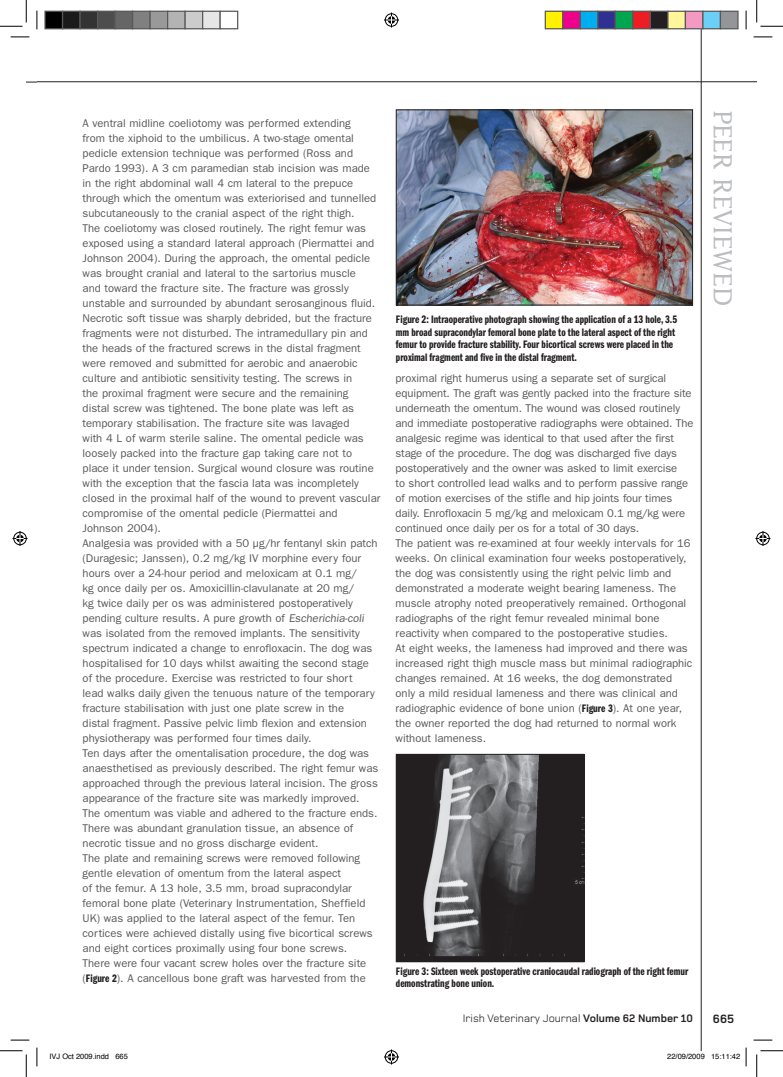
<style>
.page{position:relative;width:783px;height:1077px;background:#fff}
.page>*{position:absolute;margin:0;border:0;box-sizing:border-box;transform-origin:0 0}
.t1{font:25px "Lucida";color:#bcbdc0}
.t2{font:700 12.5px "Foundry Monoline";color:#231f20}
.t3{font:11.25px/15px "Franklin Gothic";color:#57585a}
.t4{font:11.25px/12.5px "Franklin Gothic Demi Cmpr";color:#231f20}
.t5{font:11.25px "Foundry Monoline";color:#231f20}
.t6{font:7.5px "Helvetica";color:#000}
.s1{font-family:"Franklin Gothic Demi Cmpr";color:#231f20}
.s2{font-weight:700}
</style>
<div class="page">
<hr style="left:37px;top:82px;width:719px;height:1px;background:#231f20">
<hr style="left:700px;top:26px;width:1px;height:1024px;background:#231f20">
<img style="left:398px;top:112px;width:292px;height:191px">
<div style="left:396px;top:110px;width:296px;height:195px;border:1px solid #231f20"></div>
<img style="left:398px;top:756px;width:184px;height:204px">
<div style="left:396px;top:754px;width:188px;height:208px;border:1px solid #231f20"></div>
<svg style="left:11px;top:36px;width:18px;height:2px"></svg>
<svg style="left:753px;top:36px;width:19px;height:2px"></svg>
<svg style="left:11px;top:1039px;width:18px;height:1px"></svg>
<svg style="left:753px;top:1039px;width:19px;height:1px"></svg>
<svg style="left:36px;top:11px;width:2px;height:18px"></svg>
<svg style="left:36px;top:1047px;width:2px;height:19px"></svg>
<svg style="left:745px;top:11px;width:1px;height:18px"></svg>
<svg style="left:0;top:0;width:27px;height:27px"></svg>
<svg style="left:0;top:1050px;width:27px;height:27px"></svg>
<svg style="left:756px;top:0;width:26px;height:27px"></svg>
<svg style="left:756px;top:1050px;width:26px;height:27px"></svg>
<svg style="left:384px;top:13px;width:15px;height:15px"></svg>
<svg style="left:384px;top:1049px;width:15px;height:15px"></svg>
<svg style="left:13px;top:531px;width:15px;height:15px"></svg>
<svg style="left:755px;top:531px;width:15px;height:15px"></svg>
<div style="left:45px;top:11px;width:18px;height:18px;background:#000"></div>
<div style="left:44px;top:11px;width:19px;height:18px;border:1px solid #595959"></div>
<div style="left:63px;top:11px;width:17px;height:18px;background:#1a1a1a"></div>
<div style="left:62px;top:11px;width:19px;height:18px;border:1px solid #595959"></div>
<div style="left:80px;top:11px;width:18px;height:18px;background:#333"></div>
<div style="left:79px;top:11px;width:19px;height:18px;border:1px solid #595959"></div>
<div style="left:98px;top:11px;width:17px;height:18px;background:#4d4d4d"></div>
<div style="left:97px;top:11px;width:19px;height:18px;border:1px solid #595959"></div>
<div style="left:115px;top:11px;width:18px;height:18px;background:#666"></div>
<div style="left:114px;top:11px;width:19px;height:18px;border:1px solid #595959"></div>
<div style="left:133px;top:11px;width:17px;height:18px;background:#808080"></div>
<div style="left:132px;top:11px;width:19px;height:18px;border:1px solid #595959"></div>
<div style="left:150px;top:11px;width:18px;height:18px;background:#999"></div>
<div style="left:149px;top:11px;width:19px;height:18px;border:1px solid #595959"></div>
<div style="left:168px;top:11px;width:17px;height:18px;background:#b3b3b3"></div>
<div style="left:167px;top:11px;width:19px;height:18px;border:1px solid #595959"></div>
<div style="left:185px;top:11px;width:18px;height:18px;background:#ccc"></div>
<div style="left:184px;top:11px;width:19px;height:18px;border:1px solid #595959"></div>
<div style="left:203px;top:11px;width:17px;height:18px;background:#e6e6e6"></div>
<div style="left:202px;top:11px;width:19px;height:18px;border:1px solid #595959"></div>
<div style="left:219px;top:11px;width:19px;height:18px;border:1px solid #595959"></div>
<div style="left:545px;top:11px;width:17px;height:18px;background:#fff101"></div>
<div style="left:544px;top:11px;width:19px;height:18px;border:1px solid #595959"></div>
<div style="left:562px;top:11px;width:18px;height:18px;background:#ed028c"></div>
<div style="left:562px;top:11px;width:19px;height:18px;border:1px solid #595959"></div>
<div style="left:580px;top:11px;width:17px;height:18px;background:#00aeef"></div>
<div style="left:579px;top:11px;width:19px;height:18px;border:1px solid #595959"></div>
<div style="left:597px;top:11px;width:18px;height:18px;background:#2e3092"></div>
<div style="left:597px;top:11px;width:19px;height:18px;border:1px solid #595959"></div>
<div style="left:615px;top:11px;width:17px;height:18px;background:#00a54f"></div>
<div style="left:614px;top:11px;width:19px;height:18px;border:1px solid #595959"></div>
<div style="left:632px;top:11px;width:18px;height:18px;background:#ee1d23"></div>
<div style="left:632px;top:11px;width:19px;height:18px;border:1px solid #595959"></div>
<div style="left:650px;top:11px;width:17px;height:18px;background:#231f20"></div>
<div style="left:649px;top:11px;width:19px;height:18px;border:1px solid #595959"></div>
<div style="left:667px;top:11px;width:18px;height:18px;background:#fff79a"></div>
<div style="left:667px;top:11px;width:19px;height:18px;border:1px solid #595959"></div>
<div style="left:685px;top:11px;width:17px;height:18px;background:#f499c2"></div>
<div style="left:684px;top:11px;width:19px;height:18px;border:1px solid #595959"></div>
<div style="left:702px;top:11px;width:18px;height:18px;background:#6bcff6"></div>
<div style="left:702px;top:11px;width:19px;height:18px;border:1px solid #595959"></div>
<div style="left:720px;top:11px;width:17px;height:18px;background:#939598"></div>
<div style="left:719px;top:11px;width:19px;height:18px;border:1px solid #595959"></div>
<svg style="left:745px;top:1047px;width:1px;height:19px"></svg>
<p class="t3" style="left:83px;top:115px;width:299px">A ventral midline coeliotomy was performed extending<br>from the xiphoid to the umbilicus. A two-stage omental pedicle extension technique was performed (Ross and Pardo 1993). A 3 cm paramedian stab incision was made in the right abdominal wall 4 cm lateral to the prepuce through which the omentum was exteriorised and tunnelled subcutaneously to the cranial aspect of the right thigh.<br>The coeliotomy was closed routinely. The right femur was exposed using a standard lateral approach (Piermattei and Johnson 2004). During the approach, the omental pedicle was brought cranial and lateral to the sartorius muscle<br>and toward the fracture site. The fracture was grossly unstable and surrounded by abundant serosanginous fluid.<br>Necrotic soft tissue was sharply debrided, but the fracture fragments were not disturbed. The intramedullary pin and the heads of the fractured screws in the distal fragment were removed and submitted for aerobic and anaerobic culture and antibiotic sensitivity testing. The screws in<br>the proximal fragment were secure and the remaining<br>distal screw was tightened. The bone plate was left as temporary stabilisation. The fracture site was lavaged<br>with 4 L of warm sterile saline. The omental pedicle was loosely packed into the fracture gap taking care not to place it under tension. Surgical wound closure was routine with the exception that the fascia lata was incompletely closed in the proximal half of the wound to prevent vascular compromise of the omental pedicle (Piermattei and Johnson 2004).<br>Analgesia was provided with a 50 µg/hr fentanyl skin patch (Duragesic; Janssen), 0.2 mg/kg IV morphine every four hours over a 24-hour period and meloxicam at 0.1 mg/<br>kg once daily per os. Amoxicillin-clavulanate at 20 mg/<br>kg twice daily per os was administered postoperatively pending culture results. A pure growth of Escherichia-coli was isolated from the removed implants. The sensitivity spectrum indicated a change to enrofloxacin. The dog was hospitalised for 10 days whilst awaiting the second stage of the procedure. Exercise was restricted to four short<br>lead walks daily given the tenuous nature of the temporary fracture stabilisation with just one plate screw in the<br>distal fragment. Passive pelvic limb flexion and extension physiotherapy was performed four times daily.<br>Ten days after the omentalisation procedure, the dog was anaesthetised as previously described. The right femur was approached through the previous lateral incision. The gross appearance of the fracture site was markedly improved.<br>The omentum was viable and adhered to the fracture ends.<br>There was abundant granulation tissue, an absence of necrotic tissue and no gross discharge evident.<br>The plate and remaining screws were removed following gentle elevation of omentum from the lateral aspect<br>of the femur. A 13 hole, 3.5 mm, broad supracondylar femoral bone plate (Veterinary Instrumentation, Sheffield UK) was applied to the lateral aspect of the femur. Ten cortices were achieved distally using five bicortical screws and eight cortices proximally using four bone screws.<br>There were four vacant screw holes over the fracture site (<span class="s1">Figure 2</span>). A cancellous bone graft was harvested from the</p>
<p class="t4" style="left:396px;top:313px;width:283px">Figure 2: Intraoperative photograph showing the application of a 13 hole, 3.5 mm broad supracondylar femoral bone plate to the lateral aspect of the right femur to provide fracture stability. Four bicortical screws were placed in the proximal fragment and five in the distal fragment.</p>
<p class="t3" style="left:395px;top:370px;width:299px">proximal right humerus using a separate set of surgical equipment. The graft was gently packed into the fracture site underneath the omentum. The wound was closed routinely and immediate postoperative radiographs were obtained. The analgesic regime was identical to that used after the first stage of the procedure. The dog was discharged five days postoperatively and the owner was asked to limit exercise<br>to short controlled lead walks and to perform passive range of motion exercises of the stifle and hip joints four times daily. Enrofloxacin 5 mg/kg and meloxicam 0.1 mg/kg were continued once daily per os for a total of 30 days.<br>The patient was re-examined at four weekly intervals for 16 weeks. On clinical examination four weeks postoperatively, the dog was consistently using the right pelvic limb and demonstrated a moderate weight bearing lameness. The muscle atrophy noted preoperatively remained. Orthogonal radiographs of the right femur revealed minimal bone reactivity when compared to the postoperative studies.<br>At eight weeks, the lameness had improved and there was increased right thigh muscle mass but minimal radiographic changes remained. At 16 weeks, the dog demonstrated only a mild residual lameness and there was clinical and radiographic evidence of bone union (<span class="s1">Figure 3</span>). At one year, the owner reported the dog had returned to normal work without lameness.</p>
<h1 class="t1" style="left:738px;top:110px;width:198px;rotate:90deg">PEER reviewed</h1>
<p class="t4" style="left:396px;top:965px;width:294px">Figure 3: Sixteen week postoperative craniocaudal radiograph of the right femur demonstrating bone union.</p>
<p class="t5" style="left:462px;top:1012px;width:231px">Irish Veterinary Journal <span class="s2">Volume 62 Number 10</span></p>
<p class="t2" style="left:712px;top:1011px;width:23px">665</p>
<p class="t6" style="left:49px;top:1050px;width:80px">IVJ Oct 2009.indd 665</p>
<p class="t6" style="left:667px;top:1050px;width:74px">22/09/2009 15:11:42</p>
</div>
